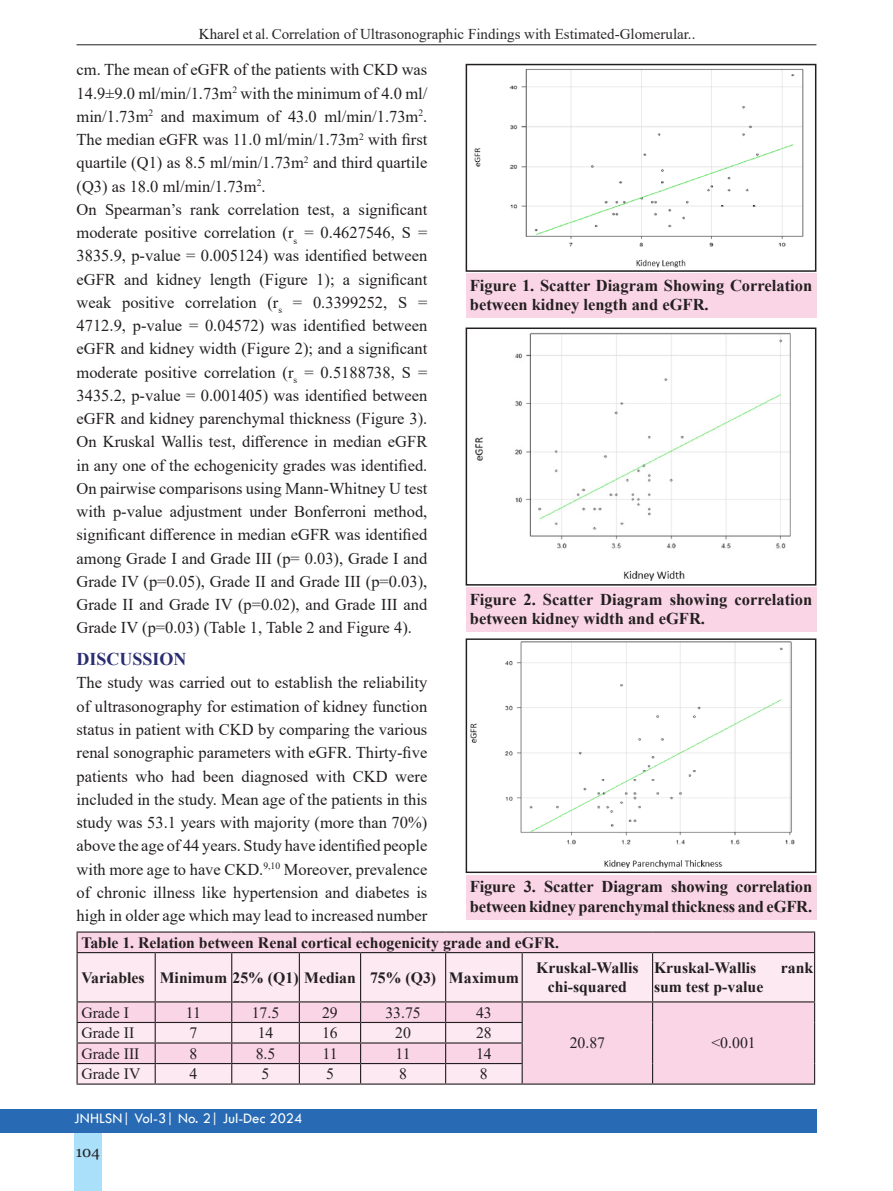
<style>
.page{position:relative;width:893px;height:1191px;background:#fff}
.page>*{position:absolute;margin:0;border:0;box-sizing:border-box;transform-origin:0 0}
.t1{font:700 18px "Times New Roman";color:#2a2d70}
.t2{font:16.5px/23.2px "Times New Roman";color:#231f20;text-align:justify}
.t3{font:700 16.5px/19.5px "Times New Roman";color:#231f20}
.t4{font:700 15.75px/18.9px "Times New Roman";color:#231f20;text-align:center}
.t5{font:15.75px "Times New Roman";color:#231f20}
.t6{font:15px "Times New Roman";color:#2c292a}
.t7{font:15px "Tw Cen";color:#fff}
.t8{font:15px "Georgia";color:#231f20}
.s1{color:#231f20}
</style>
<div class="page">
<div style="left:74px;top:1128px;width:28px;height:63px;background:#aae0f9"></div>
<div style="left:0;top:1108px;width:816px;height:24px;background:#286bb4"></div>
<hr style="left:77px;top:44px;width:739px;height:1px;background:#231f20">
<img style="left:474px;top:69px;width:330px;height:199px">
<div style="left:466px;top:64px;width:350px;height:208px;border:2px solid #231f20"></div>
<div style="left:466px;top:273px;width:350px;height:45px;background:#fad5e5"></div>
<img style="left:475px;top:332px;width:316px;height:249px">
<div style="left:466px;top:327px;width:350px;height:258px;border:2px solid #231f20"></div>
<div style="left:466px;top:587px;width:350px;height:45px;background:#fad5e5"></div>
<div style="left:466px;top:875px;width:350px;height:44px;background:#fad5e5"></div>
<img style="left:470px;top:641px;width:325px;height:227px">
<div style="left:466px;top:638px;width:350px;height:235px;border:1px solid #231f20"></div>
<hr style="left:77px;top:931px;width:78px;height:1px;background:#231f20">
<hr style="left:155px;top:931px;width:77px;height:1px;background:#231f20">
<hr style="left:232px;top:931px;width:67px;height:1px;background:#231f20">
<hr style="left:299px;top:931px;width:62px;height:1px;background:#231f20">
<hr style="left:361px;top:931px;width:85px;height:1px;background:#231f20">
<hr style="left:446px;top:931px;width:76px;height:1px;background:#231f20">
<hr style="left:522px;top:931px;width:131px;height:1px;background:#231f20">
<hr style="left:653px;top:931px;width:162px;height:1px;background:#231f20">
<svg style="left:77px;top:932px;width:738px;height:152px;background:#f0d5e1"></svg>
<p class="t6" style="left:199px;top:24px;width:498px"><span class="s1">Kharel et al.</span> Correlation of Ultrasonographic Findings with Estimated-Glomerular..</p>
<p class="t2" style="left:77px;top:58px;width:352px">cm. The mean of eGFR of the patients with CKD was 14.9±9.0 ml/min/1.73m<sup>2</sup> with the minimum of 4.0 ml/ min/1.73m<sup>2</sup> and maximum of 43.0 ml/min/1.73m<sup>2</sup>.<br>The median eGFR was 11.0 ml/min/1.73m<sup>2</sup> with first quartile (Q1) as 8.5 ml/min/1.73m<sup>2</sup> and third quartile (Q3) as 18.0 ml/min/1.73m<sup>2</sup>.</p>
<p class="t2" style="left:77px;top:197px;width:352px">On Spearman’s rank correlation test, a significant moderate positive correlation (r<sub>s</sub> = 0.4627546, S = 3835.9, p-value = 0.005124) was identified between eGFR and kidney length (Figure 1); a significant weak positive correlation (r<sub>s</sub> = 0.3399252, S = 4712.9, p-value = 0.04572) was identified between eGFR and kidney width (Figure 2); and a significant moderate positive correlation (r<sub>s</sub> = 0.5188738, S = 3435.2, p-value = 0.001405) was identified between eGFR and kidney parenchymal thickness (Figure 3).<br>On Kruskal Wallis test, difference in median eGFR in any one of the echogenicity grades was identified.<br>On pairwise comparisons using Mann-Whitney U test with p-value adjustment under Bonferroni method, significant difference in median eGFR was identified among Grade I and Grade III (p= 0.03), Grade I and Grade IV (p=0.05), Grade II and Grade III (p=0.03), Grade II and Grade IV (p=0.02), and Grade III and Grade IV (p=0.03) (Table 1, Table 2 and Figure 4).</p>
<p class="t1" style="left:77px;top:646px;width:112px">DISCUSSION</p>
<p class="t2" style="left:77px;top:671px;width:352px">The study was carried out to establish the reliability of ultrasonography for estimation of kidney function status in patient with CKD by comparing the various renal sonographic parameters with eGFR. Thirty-five patients who had been diagnosed with CKD were included in the study. Mean age of the patients in this study was 53.1 years with majority (more than 70%) above the age of 44 years. Study have identified people with more age to have CKD.<sup>9,10</sup> Moreover, prevalence of chronic illness like hypertension and diabetes is high in older age which may lead to increased number</p>
<p class="t3" style="left:470px;top:275px;width:344px">Figure 1. Scatter Diagram Showing Correlation between kidney length and eGFR.</p>
<p class="t3" style="left:470px;top:589px;width:344px">Figure 2. Scatter Diagram showing correlation between kidney width and eGFR.</p>
<p class="t3" style="left:470px;top:876px;width:344px">Figure 3. Scatter Diagram showing correlation between kidney parenchymal thickness and eGFR.</p>
<p class="t4" style="left:81px;top:932px;width:479px">Table 1. Relation between Renal cortical echogenicity grade and eGFR.</p>
<p class="t4" style="left:81px;top:967px;width:65px">Variables</p>
<p class="t4" style="left:160px;top:967px;width:197px">Minimum 25% (Q1) Median</p>
<p class="t4" style="left:370px;top:967px;width:68px">75% (Q3)</p>
<p class="t4" style="left:449px;top:967px;width:71px">Maximum</p>
<p class="t4" style="left:536px;top:958px;width:104px">Kruskal-Wallis chi-squared</p>
<p class="t4" style="left:654px;top:958px;width:104px">Kruskal-Wallis</p>
<p class="t4" style="left:781px;top:958px;width:34px">rank</p>
<p class="t4" style="left:654px;top:977px;width:111px">sum test p-value</p>
<p class="t5" style="left:81px;top:1001px;width:49px">Grade I</p>
<p class="t5" style="left:186px;top:1001px;width:17px">11</p>
<p class="t5" style="left:252px;top:1001px;width:29px">17.5</p>
<p class="t5" style="left:322px;top:1001px;width:17px">29</p>
<p class="t5" style="left:385px;top:1001px;width:37px">33.75</p>
<p class="t5" style="left:476px;top:1001px;width:17px">43</p>
<p class="t5" style="left:81px;top:1021px;width:54px">Grade II</p>
<p class="t5" style="left:190px;top:1021px;width:9px">7</p>
<p class="t5" style="left:258px;top:1021px;width:17px">14</p>
<p class="t5" style="left:322px;top:1021px;width:17px">16</p>
<p class="t5" style="left:395px;top:1021px;width:17px">20</p>
<p class="t5" style="left:476px;top:1021px;width:17px">28</p>
<p class="t5" style="left:81px;top:1042px;width:60px">Grade III</p>
<p class="t5" style="left:190px;top:1042px;width:9px">8</p>
<p class="t5" style="left:256px;top:1042px;width:21px">8.5</p>
<p class="t5" style="left:322px;top:1042px;width:17px">11</p>
<p class="t5" style="left:396px;top:1042px;width:17px">11</p>
<p class="t5" style="left:476px;top:1042px;width:17px">14</p>
<p class="t5" style="left:81px;top:1063px;width:61px">Grade IV</p>
<p class="t5" style="left:190px;top:1063px;width:9px">4</p>
<p class="t5" style="left:262px;top:1063px;width:9px">5</p>
<p class="t5" style="left:326px;top:1063px;width:9px">5</p>
<p class="t5" style="left:399px;top:1063px;width:9px">8</p>
<p class="t5" style="left:480px;top:1063px;width:9px">8</p>
<p class="t7" style="left:74px;top:1109px;width:230px">JNHLSN| Vol-3| No. 2| Jul-Dec 2024</p>
<p class="t8" style="left:76px;top:1142px;width:26px">104</p>
<p class="t5" style="left:570px;top:1032px;width:37px">20.87</p>
<p class="t5" style="left:711px;top:1032px;width:46px">&lt;0.001</p>
</div>
